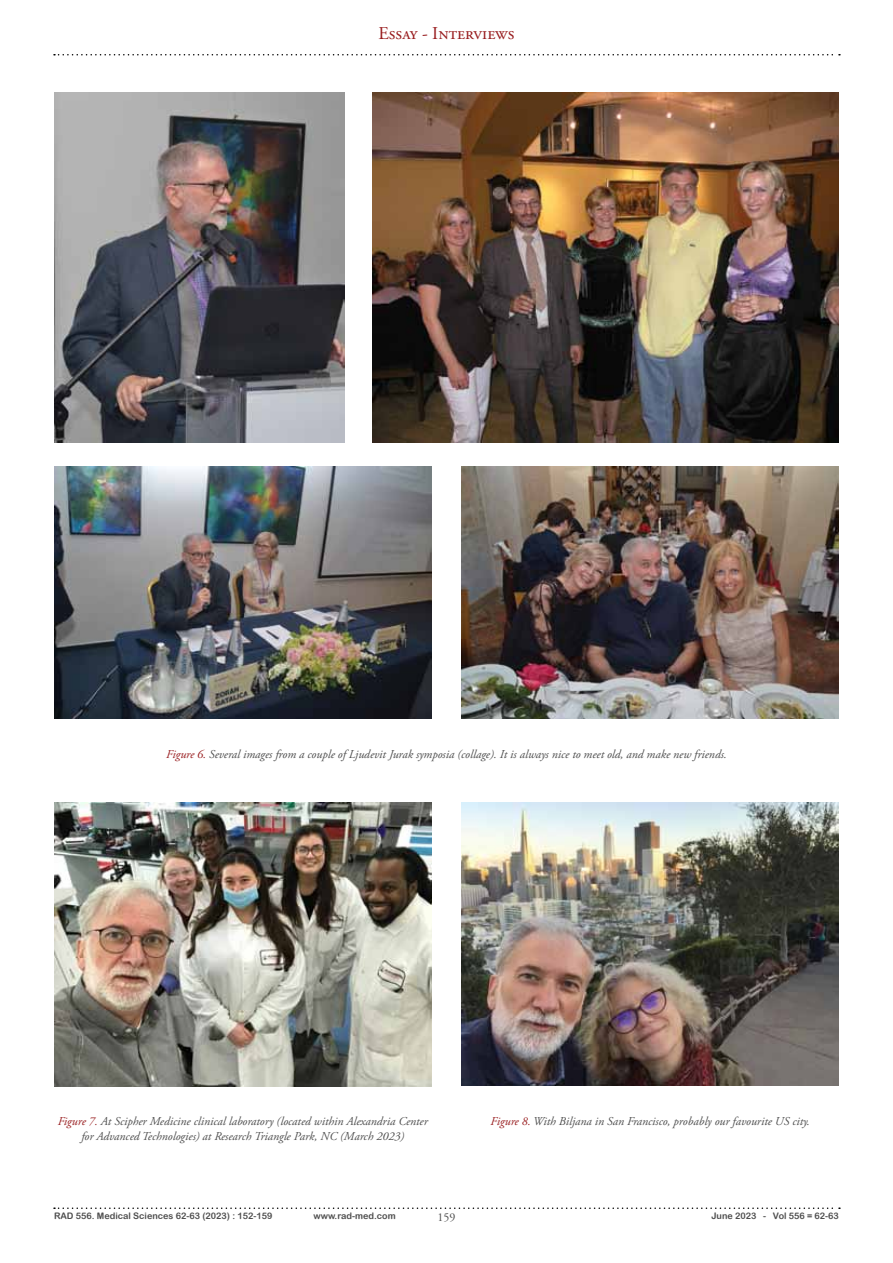
<style>
.page{position:relative;width:893px;height:1263px;background:#fff}
.page>*{position:absolute;margin:0;border:0;box-sizing:border-box;transform-origin:0 0}
.t1{font:18px "Adobe Garamond Pro";color:#981c1e}
.t2{font:italic 12px/14.4px "Adobe Garamond Pro";color:#4d4d4d;text-align:center}
.t3{font:12px "Adobe Garamond Pro";color:#4d4d4d}
.t4{font:9px "Arial Rounded MT Bold";color:#4d4d4d}
.s1{color:#981c1e}
</style>
<div class="page">
<svg style="left:54px;top:54px;width:786px;height:2px"></svg>
<svg style="left:54px;top:1207px;width:786px;height:2px"></svg>
<img style="left:54px;top:803px;width:378px;height:283px">
<img style="left:461px;top:803px;width:378px;height:283px">
<img style="left:54px;top:92px;width:290px;height:351px">
<img style="left:372px;top:92px;width:467px;height:350px">
<img style="left:54px;top:467px;width:378px;height:251px">
<img style="left:461px;top:467px;width:378px;height:251px">
<h1 class="t1" style="left:378px;top:23px;width:138px">Essay - Interviews</h1>
<p class="t2" style="left:166px;top:747px;width:562px"><span class="s1">Figure 6.</span> Several images from a couple of Ljudevit Jurak symposia (collage). It is always nice to meet old, and make new friends.</p>
<p class="t2" style="left:58px;top:1115px;width:372px"><span class="s1">Figure 7.</span> At Scipher Medicine clinical laboratory (located within Alexandria Center for Advanced Technologies) at Research Triangle Park, NC (March 2023)</p>
<p class="t2" style="left:491px;top:1114px;width:321px"><span class="s1">Figure 8.</span> With Biljana in San Francisco, probably our favourite US city.</p>
<p class="t4" style="left:54px;top:1210px;width:220px">RAD 556. Medical Sciences 62-63 (2023) : 152-159</p>
<p class="t4" style="left:313px;top:1210px;width:84px">www.rad-med.com</p>
<p class="t3" style="left:437px;top:1210px;width:19px">159</p>
<p class="t4" style="left:711px;top:1210px;width:129px">June 2023 - Vol 556 = 62-63</p>
</div>
